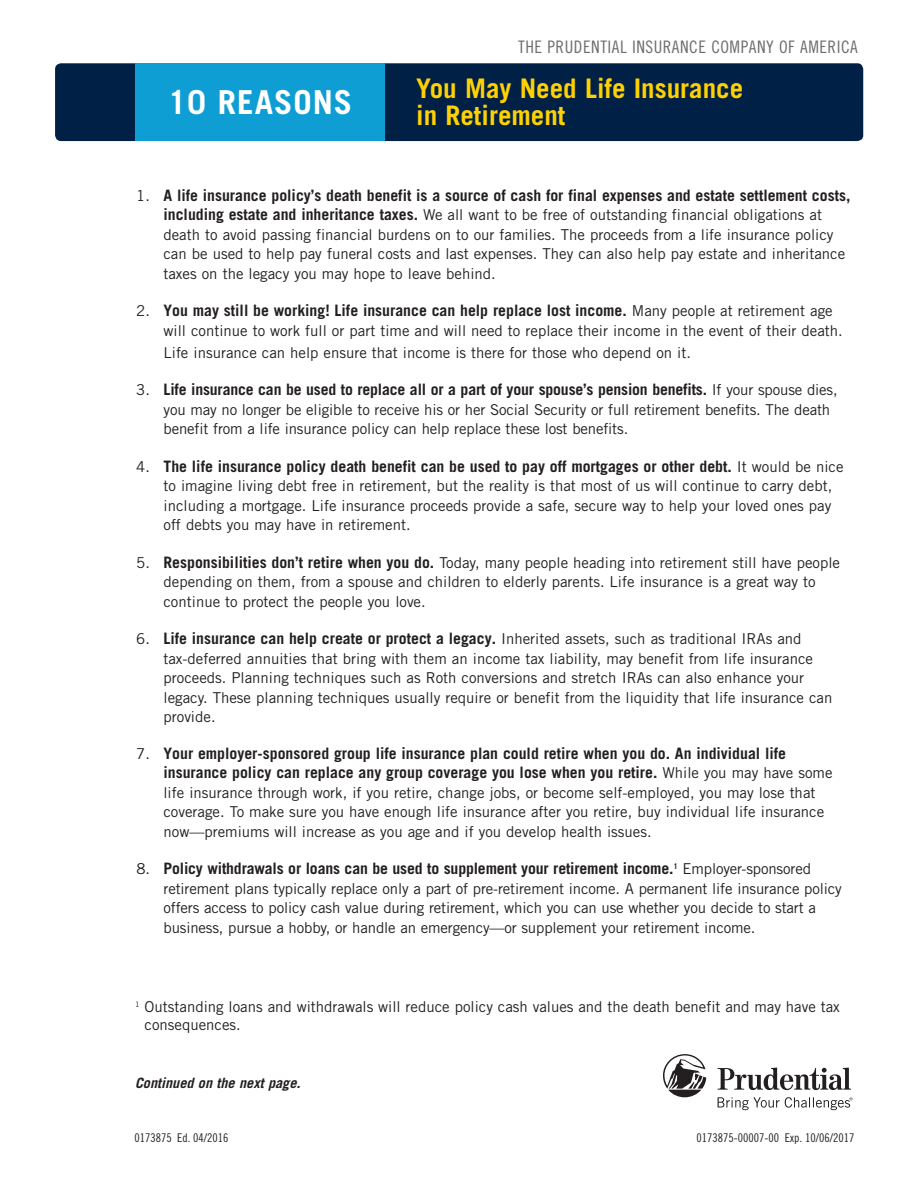
<style>
.page{position:relative;width:918px;height:1188px;background:#fff}
.page>*{position:absolute;margin:0;border:0;box-sizing:border-box;transform-origin:0 0}
.t1{font:700 33px "Trade Gothic LT Std";letter-spacing:.03em;color:#fff}
.H1_-_title{font:700 27px/27px "Trade Gothic LT Std";color:#fed105}
.t2{font:17.25px "Trade Gothic LT Std Cn 18";letter-spacing:.03em;color:#6c6d70}
.t3{font:700 15.75px/19.5px "Trade Gothic LT Std";color:#231f20}
.t4{font:15px/19.5px "Trade Gothic LT Std";color:#231f20}
.t5{font:italic 700 14.25px "Trade Gothic LT Std";color:#231f20}
.t6{font:12px "Trade Gothic LT Std Cn 18";color:#231f20}
.s1{font-weight:400;font-size:15px}
.s2{font-weight:700;font-size:15.75px}
</style>
<div class="page">
<svg style="left:663px;top:1054px;width:190px;height:56px"></svg>
<div style="left:55px;top:63px;width:81px;height:78px;background:#002045"></div>
<div style="left:385px;top:63px;width:478px;height:78px;background:#002045"></div>
<div style="left:136px;top:63px;width:249px;height:78px;background:#0e9ed3"></div>
<p class="t1" style="left:168px;top:82px;width:186px">10 REASONS</p>
<p class="t2" style="left:518px;top:37px;width:341px">THE PRUDENTIAL INSURANCE COMPANY OF AMERICA</p>
<h1 class="H1_-_title" style="left:416px;top:75px;width:329px">You May Need Life Insurance in Retirement</h1>
<p class="t3" style="left:136px;top:185px;width:716px"><span class="s1">1.</span> A life insurance policy’s death benefit is a source of cash for final expenses and estate settlement costs,</p>
<p class="t4" style="left:163px;top:205px;width:683px"><span class="s2">including estate and inheritance taxes.</span> We all want to be free of outstanding financial obligations at death to avoid passing financial burdens on to our families. The proceeds from a life insurance policy can be used to help pay funeral costs and last expenses. They can also help pay estate and inheritance taxes on the legacy you may hope to leave behind.</p>
<p class="t3" style="left:136px;top:301px;width:698px"><span class="s1">2.</span> You may still be working! Life insurance can help replace lost income. <span class="s1">Many people at retirement age</span></p>
<p class="t4" style="left:163px;top:320px;width:681px;line-height:21.6px">will continue to work full or part time and will need to replace their income in the event of their death.<br>Life insurance can help ensure that income is there for those who depend on it.</p>
<p class="t3" style="left:136px;top:379px;width:703px"><span class="s1">3.</span> Life insurance can be used to replace all or a part of your spouse’s pension benefits. <span class="s1">If your spouse dies,</span></p>
<p class="t4" style="left:163px;top:399px;width:668px">you may no longer be eligible to receive his or her Social Security or full retirement benefits. The death benefit from a life insurance policy can help replace these lost benefits.</p>
<p class="t3" style="left:136px;top:456px;width:709px"><span class="s1">4.</span> The life insurance policy death benefit can be used to pay off mortgages or other debt. <span class="s1">It would be nice</span></p>
<p class="t4" style="left:164px;top:476px;width:670px;text-align:justify">to imagine living debt free in retirement, but the reality is that most of us will continue to carry debt, including a mortgage. Life insurance proceeds provide a safe, secure way to help your loved ones pay off debts you may have in retirement.</p>
<p class="t4" style="left:163px;top:552px;width:678px;text-indent:-27px">5. <span class="s2">Responsibilities don’t retire when you do.</span> Today, many people heading into retirement still have people depending on them, from a spouse and children to elderly parents. Life insurance is a great way to continue to protect the people you love.</p>
<p class="t3" style="left:136px;top:628px;width:667px"><span class="s1">6.</span> Life insurance can help create or protect a legacy. <span class="s1">Inherited assets, such as traditional IRAs and</span></p>
<p class="t4" style="left:163px;top:648px;width:670px">tax-deferred annuities that bring with them an income tax liability, may benefit from life insurance proceeds. Planning techniques such as Roth conversions and stretch IRAs can also enhance your legacy. These planning techniques usually require or benefit from the liquidity that life insurance can provide.</p>
<p class="t3" style="left:164px;top:743px;width:671px;text-indent:-27px"><span class="s1">7.</span> Your employer-sponsored group life insurance plan could retire when you do. An individual life insurance policy can replace any group coverage you lose when you retire. <span class="s1">While you may have some</span></p>
<p class="t4" style="left:163px;top:783px;width:662px">life insurance through work, if you retire, change jobs, or become self-employed, you may lose that coverage. To make sure you have enough life insurance after you retire, buy individual life insurance now—premiums will increase as you age and if you develop health issues.</p>
<p class="t3" style="left:137px;top:859px;width:676px"><span class="s1">8.</span> Policy withdrawals or loans can be used to supplement your retirement income.<sup>1</sup> <span class="s1">Employer-sponsored</span></p>
<p class="t4" style="left:163px;top:879px;width:680px">retirement plans typically replace only a part of pre-retirement income. A permanent life insurance policy offers access to policy cash value during retirement, which you can use whether you decide to start a business, pursue a hobby, or handle an emergency—or supplement your retirement income.</p>
<p class="t4" style="left:145px;top:997px;width:697px;line-height:18px;text-indent:-10px"><sup>1</sup> Outstanding loans and withdrawals will reduce policy cash values and the death benefit and may have tax consequences.</p>
<p class="t5" style="left:135px;top:1075px;width:167px">Continued on the next page.</p>
<p class="t6" style="left:134px;top:1131px;width:96px">0173875 Ed. 04/2016</p>
<p class="t6" style="left:697px;top:1131px;width:159px">0173875-00007-00 Exp. 10/06/2017</p>
</div>
